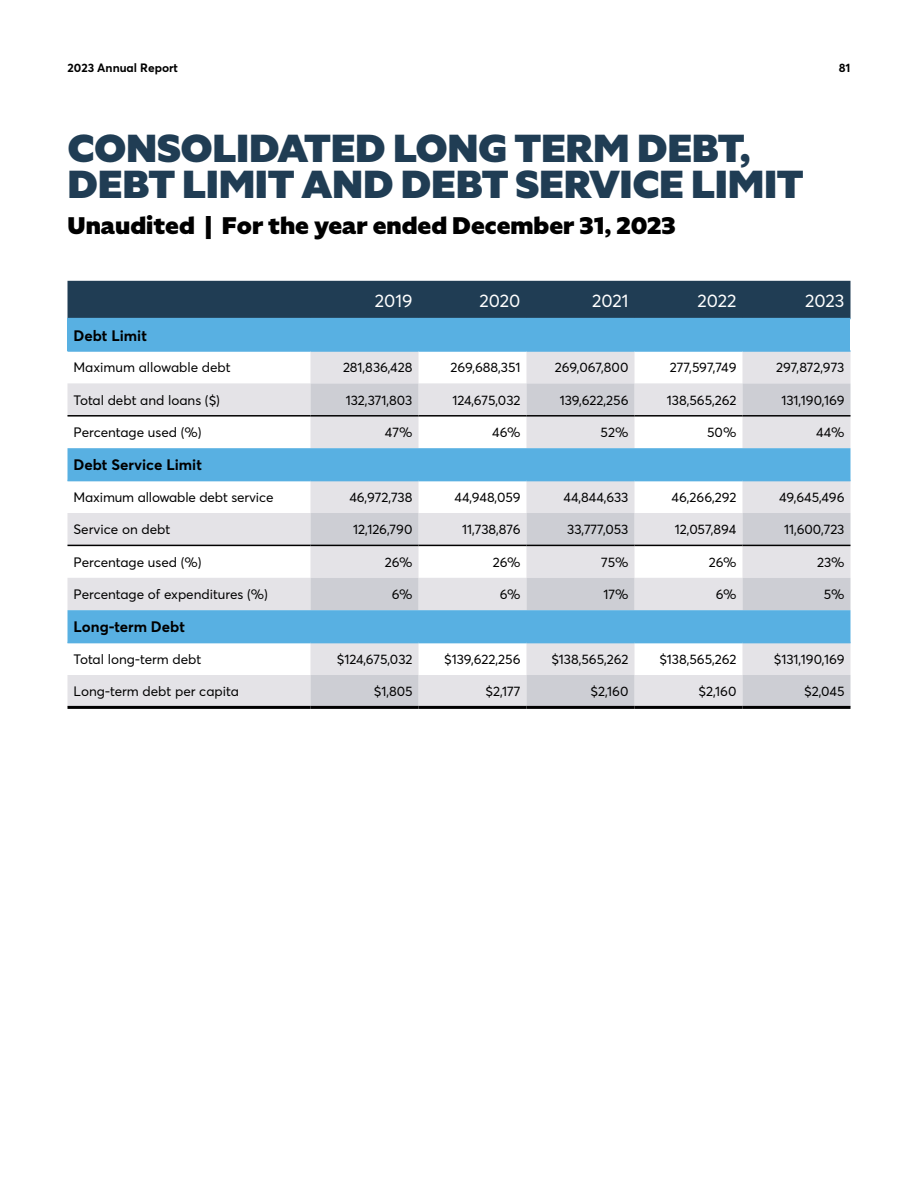
<style>
.page{position:relative;width:918px;height:1188px;background:#fff}
.page>*{position:absolute;margin:0;border:0;box-sizing:border-box;transform-origin:0 0}
.t1{font:900 39px/36px "Specter";letter-spacing:-.01em;color:#203d54}
.t2{font:900 24px "Specter";color:#000}
.t3{font:18px "Averta Std";color:#fff}
.t4{font:700 15px "Averta Std";color:#000}
.t5{font:13.5px "Averta Std";color:#000}
.t6{font:700 12px "Averta Std";color:#000}
</style>
<div class="page">
<div style="left:68px;top:281px;width:782px;height:37px;background:#203d54"></div>
<div style="left:68px;top:319px;width:782px;height:32px;background:#58b0e2"></div>
<svg style="left:310px;top:352px;width:540px;height:31px;fill:#e4e3e7"></svg>
<svg style="left:68px;top:383px;width:242px;height:323px"></svg>
<svg style="left:310px;top:383px;width:540px;height:323px;fill:#e4e3e7"></svg>
<svg style="left:68px;top:448px;width:782px;height:194px"></svg>
<hr style="left:68px;top:318px;width:242px;height:1px;background:#58b0e2">
<hr style="left:310px;top:318px;width:108px;height:1px;background:#58b0e2">
<hr style="left:418px;top:318px;width:108px;height:1px;background:#58b0e2">
<hr style="left:526px;top:318px;width:108px;height:1px;background:#58b0e2">
<hr style="left:634px;top:318px;width:108px;height:1px;background:#58b0e2">
<hr style="left:742px;top:318px;width:108px;height:1px;background:#58b0e2">
<hr style="left:68px;top:480px;width:242px;height:1px;background:#58b0e2">
<hr style="left:68px;top:642px;width:242px;height:1px;background:#58b0e2">
<hr style="left:310px;top:480px;width:108px;height:1px;background:#58b0e2">
<hr style="left:310px;top:642px;width:108px;height:1px;background:#58b0e2">
<hr style="left:418px;top:480px;width:108px;height:1px;background:#58b0e2">
<hr style="left:634px;top:480px;width:108px;height:1px;background:#58b0e2">
<hr style="left:418px;top:642px;width:108px;height:1px;background:#58b0e2">
<hr style="left:634px;top:642px;width:108px;height:1px;background:#58b0e2">
<hr style="left:68px;top:350px;width:242px;height:2px;background:#58b0e2">
<hr style="left:310px;top:350px;width:108px;height:2px;background:#58b0e2">
<hr style="left:526px;top:350px;width:108px;height:2px;background:#58b0e2">
<hr style="left:742px;top:350px;width:108px;height:2px;background:#58b0e2">
<hr style="left:418px;top:350px;width:108px;height:2px;background:#58b0e2">
<hr style="left:634px;top:350px;width:108px;height:2px;background:#58b0e2">
<hr style="left:526px;top:480px;width:108px;height:1px;background:#58b0e2">
<hr style="left:526px;top:642px;width:108px;height:1px;background:#58b0e2">
<hr style="left:742px;top:480px;width:108px;height:1px;background:#58b0e2">
<hr style="left:742px;top:642px;width:108px;height:1px;background:#58b0e2">
<hr style="left:68px;top:415px;width:242px;height:2px;background:#000">
<hr style="left:310px;top:415px;width:108px;height:2px;background:#000">
<hr style="left:418px;top:415px;width:108px;height:2px;background:#000">
<hr style="left:526px;top:415px;width:108px;height:2px;background:#000">
<hr style="left:634px;top:415px;width:108px;height:2px;background:#000">
<hr style="left:742px;top:415px;width:108px;height:2px;background:#000">
<hr style="left:68px;top:545px;width:242px;height:1px;background:#000">
<hr style="left:310px;top:545px;width:108px;height:1px;background:#000">
<hr style="left:418px;top:545px;width:108px;height:1px;background:#000">
<hr style="left:526px;top:545px;width:108px;height:1px;background:#000">
<hr style="left:634px;top:545px;width:108px;height:1px;background:#000">
<hr style="left:742px;top:545px;width:108px;height:1px;background:#000">
<hr style="left:68px;top:706px;width:242px;height:3px;background:#000">
<hr style="left:310px;top:706px;width:108px;height:3px;background:#000">
<hr style="left:418px;top:706px;width:108px;height:3px;background:#000">
<hr style="left:526px;top:706px;width:108px;height:3px;background:#000">
<hr style="left:634px;top:706px;width:108px;height:3px;background:#000">
<hr style="left:742px;top:706px;width:108px;height:3px;background:#000">
<p class="t6" style="left:68px;top:59px;width:112px">2023 Annual Report</p>
<p class="t6" style="left:839px;top:59px;width:13px">81</p>
<h1 class="t1" style="left:68px;top:131px;width:738px">CONSOLIDATED LONG TERM DEBT,<br>DEBT LIMIT AND DEBT SERVICE LIMIT</h1>
<h2 class="t2" style="left:68px;top:209px;width:610px">Unaudited | For the year ended December 31, 2023</h2>
<h3 class="t3" style="left:375px;top:288px;width:39px">2019</h3>
<h3 class="t3" style="left:480px;top:288px;width:42px">2020</h3>
<h3 class="t3" style="left:592px;top:288px;width:38px">2021</h3>
<h3 class="t3" style="left:697px;top:288px;width:41px">2022</h3>
<h3 class="t3" style="left:805px;top:288px;width:41px">2023</h3>
<p class="t4" style="left:74px;top:325px;width:75px">Debt Limit</p>
<p class="t5" style="left:74px;top:358px;width:159px">Maximum allowable debt</p>
<p class="t5" style="left:343px;top:358px;width:71px">281,836,428</p>
<p class="t5" style="left:451px;top:358px;width:71px">269,688,351</p>
<p class="t5" style="left:555px;top:358px;width:75px">269,067,800</p>
<p class="t5" style="left:670px;top:358px;width:68px">277,597,749</p>
<p class="t5" style="left:776px;top:358px;width:70px">297,872,973</p>
<p class="t5" style="left:74px;top:391px;width:148px">Total debt and loans ($)</p>
<p class="t5" style="left:346px;top:391px;width:68px">132,371,803</p>
<p class="t5" style="left:452px;top:391px;width:70px">124,675,032</p>
<p class="t5" style="left:560px;top:391px;width:70px">139,622,256</p>
<p class="t5" style="left:667px;top:391px;width:71px">138,565,262</p>
<p class="t5" style="left:781px;top:391px;width:65px">131,190,169</p>
<p class="t5" style="left:74px;top:423px;width:130px">Percentage used (%)</p>
<p class="t5" style="left:385px;top:423px;width:29px">47%</p>
<p class="t5" style="left:492px;top:423px;width:30px">46%</p>
<p class="t5" style="left:601px;top:423px;width:29px">52%</p>
<p class="t5" style="left:707px;top:423px;width:31px">50%</p>
<p class="t5" style="left:816px;top:423px;width:30px">44%</p>
<p class="t4" style="left:74px;top:454px;width:130px">Debt Service Limit</p>
<p class="t5" style="left:74px;top:488px;width:202px">Maximum allowable debt service</p>
<p class="t5" style="left:349px;top:488px;width:65px">46,972,738</p>
<p class="t5" style="left:454px;top:488px;width:68px">44,948,059</p>
<p class="t5" style="left:563px;top:488px;width:67px">44,844,633</p>
<p class="t5" style="left:671px;top:488px;width:67px">46,266,292</p>
<p class="t5" style="left:779px;top:488px;width:67px">49,645,496</p>
<p class="t5" style="left:74px;top:520px;width:98px">Service on debt</p>
<p class="t5" style="left:353px;top:520px;width:61px">12,126,790</p>
<p class="t5" style="left:462px;top:520px;width:60px">11,738,876</p>
<p class="t5" style="left:567px;top:520px;width:63px">33,777,053</p>
<p class="t5" style="left:675px;top:520px;width:63px">12,057,894</p>
<p class="t5" style="left:784px;top:520px;width:62px">11,600,723</p>
<p class="t5" style="left:73px;top:553px;width:130px">Percentage used (%)</p>
<p class="t5" style="left:385px;top:553px;width:29px">26%</p>
<p class="t5" style="left:493px;top:553px;width:29px">26%</p>
<p class="t5" style="left:601px;top:553px;width:29px">75%</p>
<p class="t5" style="left:709px;top:553px;width:29px">26%</p>
<p class="t5" style="left:817px;top:553px;width:29px">23%</p>
<p class="t5" style="left:73px;top:585px;width:196px">Percentage of expenditures (%)</p>
<p class="t5" style="left:392px;top:585px;width:22px">6%</p>
<p class="t5" style="left:500px;top:585px;width:22px">6%</p>
<p class="t5" style="left:603px;top:585px;width:27px">17%</p>
<p class="t5" style="left:716px;top:585px;width:22px">6%</p>
<p class="t5" style="left:824px;top:585px;width:22px">5%</p>
<p class="t4" style="left:74px;top:616px;width:113px">Long-term Debt</p>
<p class="t5" style="left:74px;top:650px;width:129px">Total long-term debt</p>
<p class="t5" style="left:337px;top:650px;width:77px">$124,675,032</p>
<p class="t5" style="left:444px;top:650px;width:78px">$139,622,256</p>
<p class="t5" style="left:551px;top:650px;width:79px">$138,565,262</p>
<p class="t5" style="left:659px;top:650px;width:79px">$138,565,262</p>
<p class="t5" style="left:774px;top:650px;width:72px">$131,190,169</p>
<p class="t5" style="left:74px;top:682px;width:167px">Long-term debt per capita</p>
<p class="t5" style="left:374px;top:682px;width:40px">$1,805</p>
<p class="t5" style="left:485px;top:682px;width:37px">$2,177</p>
<p class="t5" style="left:591px;top:682px;width:39px">$2,160</p>
<p class="t5" style="left:699px;top:682px;width:39px">$2,160</p>
<p class="t5" style="left:804px;top:682px;width:42px">$2,045</p>
</div>
